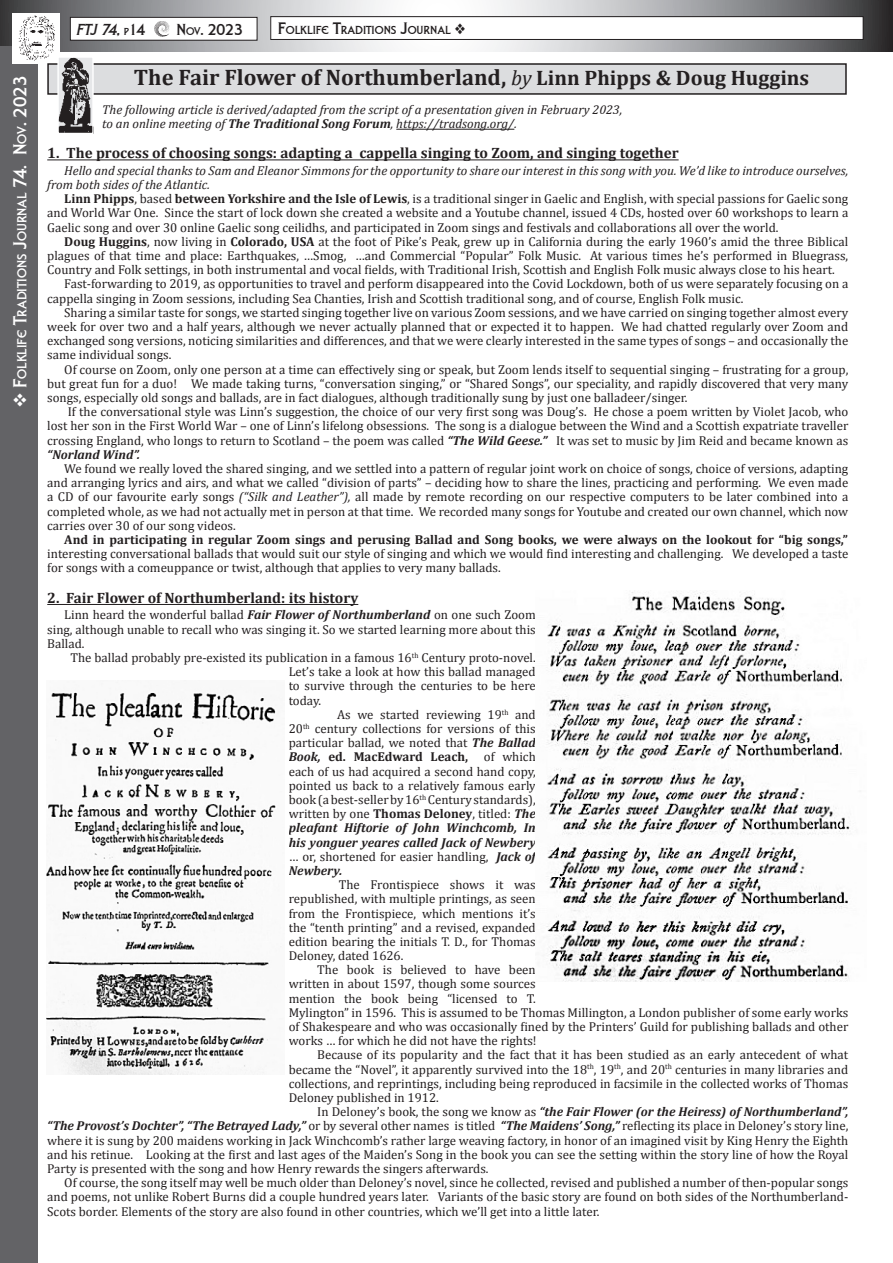
<style>
.page{position:relative;width:893px;height:1263px;background:#fff}
.page>*{position:absolute;margin:0;border:0;box-sizing:border-box;transform-origin:0 0}
.t1{font:700 22.5px "Cambria";color:#231f20}
.t2{font:italic 16.5px "Liberty D";color:#231f20}
.t3{font:16.5px "Liberty D";color:#231f20}
.t4{font:700 15px "Cambria";color:#231f20}
.t5{font:13.65px "Liberty D";color:#fff}
.t6{font:12.9px/14.2px "Cambria";color:#231f20;text-align:justify}
.t7{font:italic 12.9px/14.2px "Cambria";color:#231f20}
.t8{font:700 12.9px "Cambria";color:#231f20}
.t9{font:12.15px "Liberty D";color:#231f20}
.s1{font-size:19.5px}
.s2{font-style:normal;font-size:10.5px}
.s3{font-style:normal}
.s4{font-size:11.55px}
.s5{font-size:17.25px}
.s6{font-weight:400;font-style:italic;font-size:21px}
.s7{font-size:21px}
.s8{font-weight:700}
.s9{font-weight:700;font-style:italic}
.s10{font-style:italic}
</style>
<div class="page">
<svg style="left:0;top:0;width:892px;height:51px"></svg>
<div style="left:0;top:47px;width:37px;height:1216px;background:#636366"></div>
<div style="left:271px;top:17px;width:592px;height:22px;background:#fff"></div>
<div style="left:271px;top:16px;width:592px;height:24px;border:1px solid #231f20"></div>
<svg style="left:275px;top:38px;width:179px;height:6px"></svg>
<div style="left:12px;top:13px;width:48px;height:50px;background:#fff"></div>
<img style="left:18px;top:15px;width:37px;height:46px">
<div style="left:70px;top:17px;width:187px;height:23px;background:#fff"></div>
<div style="left:70px;top:17px;width:187px;height:23px;border:1px solid #231f20"></div>
<svg style="left:154px;top:21px;width:16px;height:16px"></svg>
<hr style="left:396px;top:129px;width:118px;height:1px;background:#231f20">
<hr style="left:47px;top:160px;width:632px;height:1px;background:#231f20">
<hr style="left:47px;top:604px;width:311px;height:1px;background:#231f20">
<div style="left:48px;top:64px;width:798px;height:30px;background:#dcdddf"></div>
<div style="left:47px;top:63px;width:800px;height:32px;border:2px solid #231f20"></div>
<img style="left:59px;top:58px;width:33px;height:74px">
<div style="left:57px;top:56px;width:37px;height:78px;border:1px solid #fff"></div>
<img style="left:46px;top:692px;width:235px;height:382px">
<img style="left:546px;top:592px;width:304px;height:389px">
<p class="t5" style="left:15px;top:408px;width:334px;rotate:-90deg">❖ <span class="s1">F</span>OLKLIFE <span class="s1">T</span>RADITIONS <span class="s1">J</span>OURNAL <span class="s1">74. N</span>OV<span class="s1">. 2023</span></p>
<p class="t2" style="left:76px;top:20px;width:71px">FTJ74,<span class="s2">p</span> <span class="s3">14</span></p>
<p class="t3" style="left:176px;top:20px;width:68px">N<span class="s4">OV</span>. 2023</p>
<p class="t9" style="left:278px;top:23px;width:189px"><span class="s5">F</span>OLKLIFE <span class="s5">T</span>RADITIONS <span class="s5">J</span>OURNAL ❖</p>
<h1 class="t1" style="left:134px;top:62px;width:677px">The Fair Flower of Northumberland, <span class="s6">by</span> <span class="s7">Linn Phipps &amp; Doug Huggins</span></h1>
<p class="t7" style="left:102px;top:101px;width:522px">The following article is derived/adapted from the script of a presentation given in February 2023, to an online meeting of <span class="s8">The Traditional Song Forum</span>, https://tradsong.org/.</p>
<p class="t4" style="left:47px;top:143px;width:633px">1. The process of choosing songs: adapting a cappella singing to Zoom, and singing together</p>
<p class="t7" style="left:47px;top:163px;width:802px;text-indent:17px">Hello and special thanks to Sam and Eleanor Simmons for the opportunity to share our interest in this song with you. We’d like to introduce ourselves, from both sides of the Atlantic.</p>
<p class="t6" style="left:47px;top:192px;width:803px;text-indent:17px"><span class="s8">Linn Phipps</span>, based <span class="s8">between Yorkshire and the Isle of Lewis</span>, is a traditional singer in Gaelic and English, with special passions for Gaelic song and World War One. Since the start of lock down she created a website and a Youtube channel, issued 4 CDs, hosted over 60 workshops to learn a Gaelic song and over 30 online Gaelic song ceilidhs, and participated in Zoom sings and festivals and collaborations all over the world.</p>
<p class="t6" style="left:47px;top:234px;width:802px;text-indent:17px"><span class="s8">Doug Huggins</span>, now living in <span class="s8">Colorado, USA</span> at the foot of Pike’s Peak, grew up in California during the early 1960’s amid the three Biblical plagues of that time and place: Earthquakes, …Smog, …and Commercial “Popular” Folk Music. At various times he’s performed in Bluegrass, Country and Folk settings, in both instrumental and vocal fields, with Traditional Irish, Scottish and English Folk music always close to his heart.</p>
<p class="t6" style="left:47px;top:277px;width:803px;text-indent:17px">Fast-forwarding to 2019, as opportunities to travel and perform disappeared into the Covid Lockdown, both of us were separately focusing on a cappella singing in Zoom sessions, including Sea Chanties, Irish and Scottish traditional song, and of course, English Folk music.</p>
<p class="t6" style="left:47px;top:305px;width:803px;text-indent:17px">Sharing a similar taste for songs, we started singing together live on various Zoom sessions, and we have carried on singing together almost every week for over two and a half years, although we never actually planned that or expected it to happen. We had chatted regularly over Zoom and exchanged song versions, noticing similarities and differences, and that we were clearly interested in the same types of songs – and occasionally the same individual songs.</p>
<p class="t6" style="left:47px;top:362px;width:803px;text-indent:17px">Of course on Zoom, only one person at a time can effectively sing or speak, but Zoom lends itself to sequential singing – frustrating for a group, but great fun for a duo! We made taking turns, “conversation singing,” or “Shared Songs”, our speciality, and rapidly discovered that very many songs, especially old songs and ballads, are in fact dialogues, although traditionally sung by just one balladeer/singer.</p>
<p class="t6" style="left:47px;top:405px;width:803px;text-indent:20px">If the conversational style was Linn’s suggestion, the choice of our very first song was Doug’s. He chose a poem written by Violet Jacob, who lost her son in the First World War – one of Linn’s lifelong obsessions. The song is a dialogue between the Wind and a Scottish expatriate traveller crossing England, who longs to return to Scotland – the poem was called <span class="s9">“The Wild Geese.”</span> It was set to music by Jim Reid and became known as <span class="s9">“Norland Wind”.</span></p>
<p class="t6" style="left:47px;top:461px;width:803px;text-indent:17px">We found we really loved the shared singing, and we settled into a pattern of regular joint work on choice of songs, choice of versions, adapting and arranging lyrics and airs, and what we called “division of parts” – deciding how to share the lines, practicing and performing. We even made a CD of our favourite early songs <span class="s10">(“Silk and Leather”),</span> all made by remote recording on our respective computers to be later combined into a completed whole, as we had not actually met in person at that time. We recorded many songs for Youtube and created our own channel, which now carries over 30 of our song videos.</p>
<p class="t8" style="left:64px;top:530px;width:785px">And in participating in regular Zoom sings and perusing Ballad and Song books, we were always on the lookout for “big songs,”</p>
<p class="t6" style="left:47px;top:546px;width:802px">interesting conversational ballads that would suit our style of singing and which we would find interesting and challenging. We developed a taste for songs with a comeuppance or twist, although that applies to very many ballads.</p>
<p class="t4" style="left:47px;top:587px;width:313px">2. Fair Flower of Northumberland: its history</p>
<p class="t6" style="left:47px;top:608px;width:490px;text-indent:17px">Linn heard the wonderful ballad <span class="s9">Fair Flower of Northumberland</span> on one such Zoom sing, although unable to recall who was singing it. So we started learning more about this Ballad.</p>
<p class="t6" style="left:289px;top:650px;width:249px;text-indent:-218px">The ballad probably pre-existed its publication in a famous 16<sup>th</sup> Century proto-novel.<br>Let’s take a look at how this ballad managed to survive through the centuries to be here today.</p>
<p class="t6" style="left:289px;top:707px;width:249px;text-indent:48px">As we started reviewing 19<sup>th</sup> and 20<sup>th</sup> century collections for versions of this particular ballad, we noted that <span class="s9">The Ballad Book,</span> <span class="s8">ed. MacEdward Leach,</span> of which each of us had acquired a second hand copy, pointed us back to a relatively famous early book (a best-seller by 16<sup>th</sup> Century standards), written by one <span class="s8">Thomas Deloney</span>, titled: <span class="s9">The pleafant Hiftorie of John Winchcomb, In his yonguer yeares called Jack of Newbery </span>… or, shortened for easier handling, <span class="s9">Jack of Newbery.</span></p>
<p class="t6" style="left:289px;top:877px;width:249px;text-indent:50px">The Frontispiece shows it was republished, with multiple printings, as seen from the Frontispiece, which mentions it’s the “tenth printing” and a revised, expanded edition bearing the initials T. D., for Thomas Deloney, dated 1626.</p>
<p class="t6" style="left:289px;top:963px;width:561px;text-align:left;text-indent:29px">The book is believed to have been<br>written in about 1597, though some sources<br>mention the book being “licensed to T.<br>Mylington” in 1596. This is assumed to be Thomas Millington, a London publisher of some early works of Shakespeare and who was occasionally fined by the Printers’ Guild for publishing ballads and other works … for which he did not have the rights!</p>
<p class="t6" style="left:289px;top:1048px;width:561px;text-indent:29px">Because of its popularity and the fact that it has been studied as an early antecedent of what became the “Novel”, it apparently survived into the 18<sup>th</sup>, 19<sup>th</sup>, and 20<sup>th</sup> centuries in many libraries and collections, and reprintings, including being reproduced in facsimile in the collected works of Thomas Deloney published in 1912.</p>
<p class="t6" style="left:47px;top:1104px;width:803px;text-indent:270px">In Deloney’s book, the song we know as <span class="s9">“the Fair Flower (or the Heiress) of Northumberland”, “The Provost’s Dochter”, “The Betrayed Lady,”</span> or by several other names is titled <span class="s9">“The Maidens’ Song,”</span> reflecting its place in Deloney’s story line, where it is sung by 200 maidens working in Jack Winchcomb’s rather large weaving factory, in honor of an imagined visit by King Henry the Eighth and his retinue. Looking at the first and last ages of the Maiden’s Song in the book you can see the setting within the story line of how the Royal Party is presented with the song and how Henry rewards the singers afterwards.</p>
<p class="t6" style="left:47px;top:1175px;width:803px;text-indent:17px">Of course, the song itself may well be much older than Deloney’s novel, since he collected, revised and published a number of then-popular songs and poems, not unlike Robert Burns did a couple hundred years later. Variants of the basic story are found on both sides of the Northumberland-Scots border. Elements of the story are also found in other countries, which we’ll get into a little later.</p>
</div>
